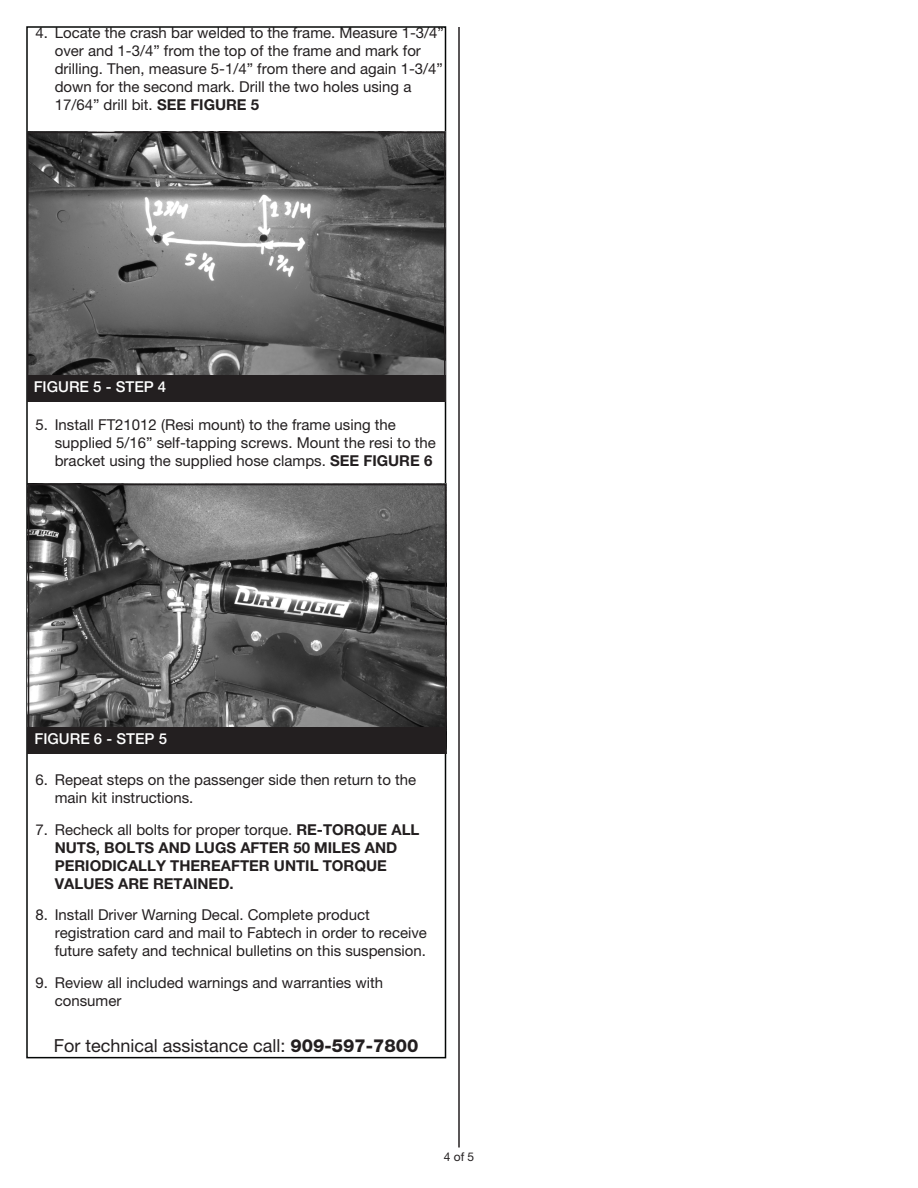
<style>
.page{position:relative;width:918px;height:1188px;background:#fff}
.page>*{position:absolute;margin:0;border:0;box-sizing:border-box;transform-origin:0 0}
.t1{font:18px "Helvetica Neue LT Pro";color:#231f20}
.t2{font:15px/18px "Helvetica Neue LT Pro";color:#231f20}
.t3{font:700 15px/18px "Helvetica Neue LT Pro";color:#231f20}
.t4{font:500 15px "Helvetica Neue LT Pro";color:#fff}
.t5{font:12px "Helvetica Neue LT Pro";color:#231f20}
.s1{font-weight:700}
.s2{font-weight:400}
.s3{font-weight:800}
</style>
<div class="page">
<hr style="left:458px;top:27px;width:2px;height:1121px;background:#231f20">
<img style="left:30px;top:135px;width:413px;height:240px">
<div style="left:27px;top:132px;width:419px;height:270px;border:2px solid #231f20"></div>
<div style="left:27px;top:375px;width:419px;height:27px;background:#231f20"></div>
<img style="left:31px;top:487px;width:412px;height:240px">
<div style="left:28px;top:484px;width:418px;height:270px;border:2px solid #231f20"></div>
<div style="left:28px;top:727px;width:418px;height:27px;background:#231f20"></div>
<p class="t2" style="left:55px;top:24px;width:391px;text-indent:-19px">4. Locate the crash bar welded to the frame. Measure 1-3/4” over and 1-3/4” from the top of the frame and mark for drilling. Then, measure 5-1/4” from there and again 1-3/4” down for the second mark. Drill the two holes using a 17/64” drill bit. <span class="s1">SEE FIGURE 5</span></p>
<p class="t4" style="left:34px;top:378px;width:134px">FIGURE 5 - STEP 4</p>
<p class="t2" style="left:55px;top:415px;width:383px;text-indent:-19px">5. Install FT21012 (Resi mount) to the frame using the supplied 5/16” self-tapping screws. Mount the resi to the bracket using the supplied hose clamps. <span class="s1">SEE FIGURE 6</span></p>
<p class="t4" style="left:34px;top:730px;width:134px">FIGURE 6 - STEP 5</p>
<p class="t2" style="left:55px;top:771px;width:363px;text-indent:-19px">6. Repeat steps on the passenger side then return to the main kit instructions.</p>
<p class="t3" style="left:55px;top:820px;width:366px;text-indent:-19px"><span class="s2">7. Recheck all bolts for proper torque.</span> RE-TORQUE ALL NUTS, BOLTS AND LUGS AFTER 50 MILES AND PERIODICALLY THEREAFTER UNTIL TORQUE VALUES ARE RETAINED.</p>
<p class="t2" style="left:55px;top:906px;width:374px;text-indent:-19px">8. Install Driver Warning Decal. Complete product registration card and mail to Fabtech in order to receive future safety and technical bulletins on this suspension.</p>
<p class="t2" style="left:55px;top:973px;width:330px;text-indent:-19px">9. Review all included warnings and warranties with consumer</p>
<p class="t1" style="left:54px;top:1035px;width:366px">For technical assistance call: <span class="s3">909-597-7800</span></p>
<p class="t5" style="left:444px;top:1150px;width:32px">4 of 5</p>
</div>
